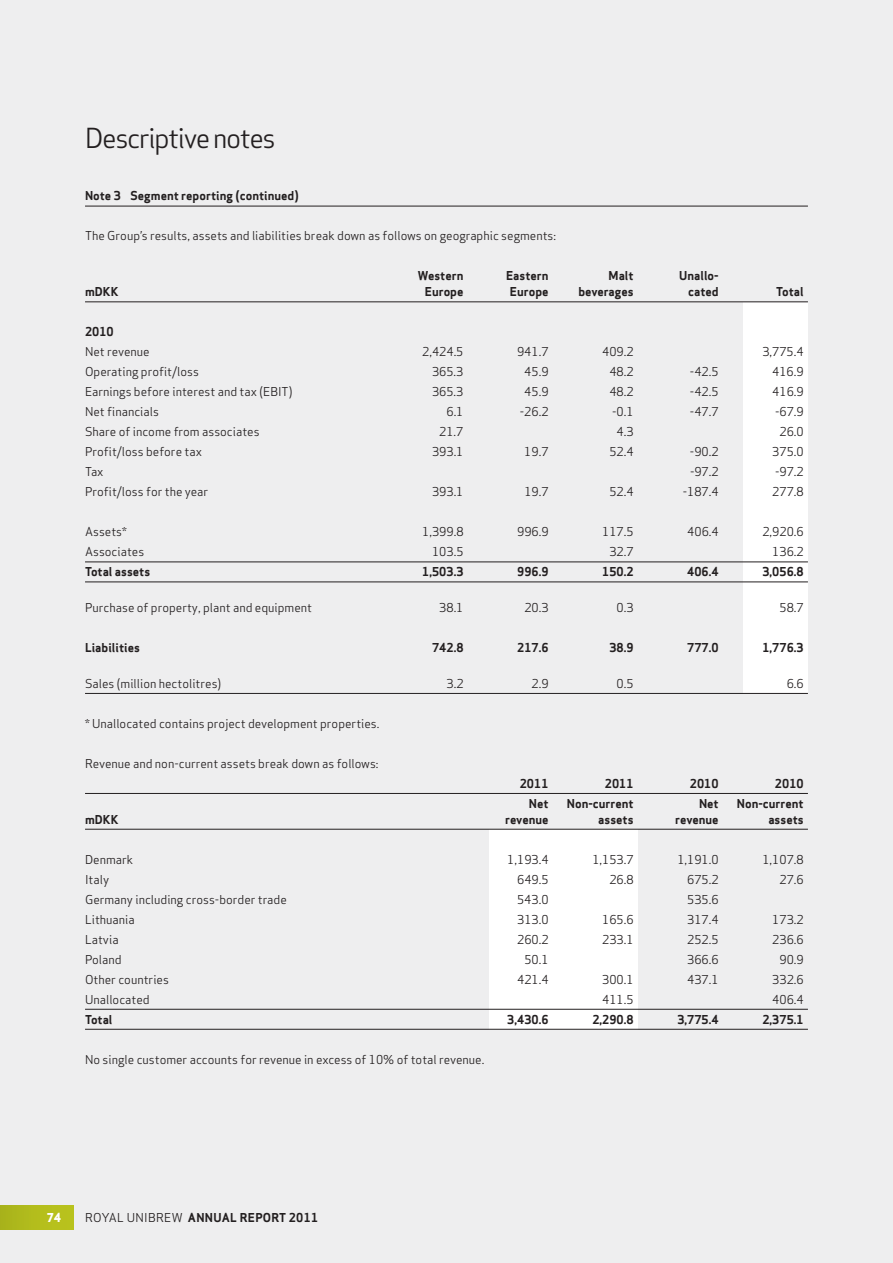
<style>
.page{position:relative;width:893px;height:1263px;background:#eeeeef}
.page>*{position:absolute;margin:0;border:0;box-sizing:border-box;transform-origin:0 0}
.t1{font:27px "Apex Sans";letter-spacing:-.05em;color:#231f20}
.t2{font:12px "Apex Sans";color:#231f20}
.t3{font:700 12px "Apex Sans";color:#231f20}
.t4{font:700 12px "Apex Sans";letter-spacing:.025em;color:#231f20}
.t5{font:800 12px "Apex Sans";color:#fff}
</style>
<div class="page">
<div style="left:743px;top:302px;width:65px;height:391px;background:#fff"></div>
<div style="left:489px;top:829px;width:149px;height:200px;background:#fff"></div>
<hr style="left:85px;top:206px;width:723px;height:1px;background:#231f20">
<hr style="left:85px;top:302px;width:723px;height:1px;background:#231f20">
<hr style="left:85px;top:562px;width:723px;height:1px;background:#231f20">
<hr style="left:85px;top:582px;width:723px;height:1px;background:#231f20">
<hr style="left:85px;top:693px;width:723px;height:1px;background:#231f20">
<hr style="left:85px;top:793px;width:723px;height:1px;background:#231f20">
<hr style="left:85px;top:829px;width:723px;height:1px;background:#231f20">
<hr style="left:85px;top:1009px;width:723px;height:1px;background:#231f20">
<hr style="left:85px;top:1029px;width:723px;height:1px;background:#231f20">
<div style="left:0;top:1206px;width:74px;height:23px;background:#b4bd1c"></div>
<h1 class="t1" style="left:85px;top:116px;width:192px">Descriptive notes</h1>
<p class="t3" style="left:85px;top:188px;width:215px">Note 3 Segment reporting (continued)</p>
<p class="t2" style="left:85px;top:226px;width:473px">The Group’s results, assets and liabilities break down as follows on geographic segments:</p>
<p class="t3" style="left:418px;top:268px;width:47px">Western</p>
<p class="t3" style="left:506px;top:268px;width:79px">Eastern M</p>
<p class="t3" style="left:619px;top:268px;width:16px">alt</p>
<p class="t3" style="left:679px;top:268px;width:41px">Unallo-</p>
<p class="t3" style="left:85px;top:284px;width:35px">mDKK</p>
<p class="t3" style="left:425px;top:284px;width:40px">Europe</p>
<p class="t3" style="left:510px;top:284px;width:40px">Europe</p>
<p class="t3" style="left:578px;top:284px;width:57px">beverages</p>
<p class="t3" style="left:688px;top:284px;width:32px">cated</p>
<p class="t3" style="left:776px;top:284px;width:29px">Total</p>
<p class="t3" style="left:85px;top:324px;width:30px">2010</p>
<p class="t2" style="left:85px;top:342px;width:66px">Net revenue</p>
<p class="t2" style="left:422px;top:342px;width:43px">2,424.5</p>
<p class="t2" style="left:517px;top:342px;width:33px">941.7</p>
<p class="t2" style="left:602px;top:342px;width:33px">409.2</p>
<p class="t2" style="left:762px;top:342px;width:43px">3,775.4</p>
<p class="t2" style="left:85px;top:362px;width:115px">Operating profit/loss</p>
<p class="t2" style="left:432px;top:362px;width:33px">365.3</p>
<p class="t2" style="left:524px;top:362px;width:26px">45.9</p>
<p class="t2" style="left:609px;top:362px;width:26px">48.2</p>
<p class="t2" style="left:690px;top:362px;width:30px">-42.5</p>
<p class="t2" style="left:772px;top:362px;width:33px">416.9</p>
<p class="t2" style="left:85px;top:382px;width:209px">Earnings before interest and tax (EBIT)</p>
<p class="t2" style="left:432px;top:382px;width:33px">365.3</p>
<p class="t2" style="left:524px;top:382px;width:26px">45.9</p>
<p class="t2" style="left:609px;top:382px;width:26px">48.2</p>
<p class="t2" style="left:690px;top:382px;width:30px">-42.5</p>
<p class="t2" style="left:772px;top:382px;width:33px">416.9</p>
<p class="t2" style="left:85px;top:402px;width:75px">Net financials</p>
<p class="t2" style="left:446px;top:402px;width:19px">6.1</p>
<p class="t2" style="left:520px;top:402px;width:30px">-26.2</p>
<p class="t2" style="left:612px;top:402px;width:23px">-0.1</p>
<p class="t2" style="left:690px;top:402px;width:30px">-47.7</p>
<p class="t2" style="left:775px;top:402px;width:30px">-67.9</p>
<p class="t2" style="left:85px;top:422px;width:176px">Share of income from associates</p>
<p class="t2" style="left:439px;top:422px;width:26px">21.7</p>
<p class="t2" style="left:617px;top:422px;width:19px">4.3</p>
<p class="t2" style="left:779px;top:422px;width:26px">26.0</p>
<p class="t2" style="left:85px;top:442px;width:118px">Profit/loss before tax</p>
<p class="t2" style="left:432px;top:442px;width:33px">393.1</p>
<p class="t2" style="left:524px;top:442px;width:26px">19.7</p>
<p class="t2" style="left:609px;top:442px;width:26px">52.4</p>
<p class="t2" style="left:690px;top:442px;width:30px">-90.2</p>
<p class="t2" style="left:772px;top:442px;width:33px">375.0</p>
<p class="t2" style="left:85px;top:462px;width:20px">Tax</p>
<p class="t2" style="left:690px;top:462px;width:30px">-97.2</p>
<p class="t2" style="left:775px;top:462px;width:30px">-97.2</p>
<p class="t2" style="left:85px;top:482px;width:125px">Profit/loss for the year</p>
<p class="t2" style="left:432px;top:482px;width:33px">393.1</p>
<p class="t2" style="left:524px;top:482px;width:26px">19.7</p>
<p class="t2" style="left:609px;top:482px;width:26px">52.4</p>
<p class="t2" style="left:683px;top:482px;width:37px">-187.4</p>
<p class="t2" style="left:772px;top:482px;width:33px">277.8</p>
<p class="t2" style="left:85px;top:522px;width:43px">Assets*</p>
<p class="t2" style="left:422px;top:522px;width:43px">1,399.8</p>
<p class="t2" style="left:517px;top:522px;width:33px">996.9</p>
<p class="t2" style="left:602px;top:522px;width:33px">117.5</p>
<p class="t2" style="left:687px;top:522px;width:33px">406.4</p>
<p class="t2" style="left:762px;top:522px;width:43px">2,920.6</p>
<p class="t2" style="left:85px;top:542px;width:61px">Associates</p>
<p class="t2" style="left:432px;top:542px;width:33px">103.5</p>
<p class="t2" style="left:609px;top:542px;width:26px">32.7</p>
<p class="t2" style="left:772px;top:542px;width:33px">136.2</p>
<p class="t3" style="left:85px;top:564px;width:67px">Total assets</p>
<p class="t3" style="left:422px;top:564px;width:43px">1,503.3</p>
<p class="t3" style="left:517px;top:564px;width:33px">996.9</p>
<p class="t3" style="left:602px;top:564px;width:33px">150.2</p>
<p class="t3" style="left:687px;top:564px;width:33px">406.4</p>
<p class="t3" style="left:762px;top:564px;width:43px">3,056.8</p>
<p class="t2" style="left:85px;top:598px;width:229px">Purchase of property, plant and equipment</p>
<p class="t2" style="left:439px;top:598px;width:26px">38.1</p>
<p class="t2" style="left:524px;top:598px;width:26px">20.3</p>
<p class="t2" style="left:617px;top:598px;width:19px">0.3</p>
<p class="t2" style="left:779px;top:598px;width:26px">58.7</p>
<p class="t3" style="left:85px;top:640px;width:57px">Liabilities</p>
<p class="t3" style="left:432px;top:640px;width:33px">742.8</p>
<p class="t3" style="left:517px;top:640px;width:33px">217.6</p>
<p class="t3" style="left:609px;top:640px;width:26px">38.9</p>
<p class="t3" style="left:687px;top:640px;width:33px">777.0</p>
<p class="t3" style="left:762px;top:640px;width:43px">1,776.3</p>
<p class="t2" style="left:85px;top:673px;width:138px">Sales (million hectolitres)</p>
<p class="t2" style="left:446px;top:673px;width:19px">3.2</p>
<p class="t2" style="left:531px;top:673px;width:19px">2.9</p>
<p class="t2" style="left:617px;top:673px;width:19px">0.5</p>
<p class="t2" style="left:787px;top:673px;width:19px">6.6</p>
<p class="t2" style="left:85px;top:713px;width:296px">* Unallocated contains project development properties.</p>
<p class="t2" style="left:85px;top:753px;width:295px">Revenue and non-current assets break down as follows:</p>
<p class="t3" style="left:520px;top:775px;width:30px">2011</p>
<p class="t3" style="left:605px;top:775px;width:30px">2011</p>
<p class="t3" style="left:690px;top:775px;width:30px">2010</p>
<p class="t3" style="left:775px;top:775px;width:30px">2010</p>
<p class="t3" style="left:529px;top:795px;width:21px">Net</p>
<p class="t3" style="left:567px;top:795px;width:68px">Non-current</p>
<p class="t3" style="left:699px;top:795px;width:21px">Net</p>
<p class="t3" style="left:737px;top:795px;width:68px">Non-current</p>
<p class="t3" style="left:85px;top:811px;width:35px">mDKK</p>
<p class="t3" style="left:505px;top:811px;width:45px">revenue</p>
<p class="t3" style="left:598px;top:811px;width:37px">assets</p>
<p class="t3" style="left:675px;top:811px;width:45px">revenue</p>
<p class="t3" style="left:768px;top:811px;width:37px">assets</p>
<p class="t2" style="left:85px;top:849px;width:50px">Denmark</p>
<p class="t2" style="left:507px;top:849px;width:43px">1,193.4</p>
<p class="t2" style="left:592px;top:849px;width:43px">1,153.7</p>
<p class="t2" style="left:677px;top:849px;width:43px">1,191.0</p>
<p class="t2" style="left:762px;top:849px;width:43px">1,107.8</p>
<p class="t2" style="left:85px;top:869px;width:26px">Italy</p>
<p class="t2" style="left:517px;top:869px;width:33px">649.5</p>
<p class="t2" style="left:609px;top:869px;width:26px">26.8</p>
<p class="t2" style="left:687px;top:869px;width:33px">675.2</p>
<p class="t2" style="left:779px;top:869px;width:26px">27.6</p>
<p class="t2" style="left:85px;top:889px;width:203px">Germany including cross-border trade</p>
<p class="t2" style="left:517px;top:889px;width:33px">543.0</p>
<p class="t2" style="left:687px;top:889px;width:33px">535.6</p>
<p class="t2" style="left:85px;top:909px;width:51px">Lithuania</p>
<p class="t2" style="left:517px;top:909px;width:33px">313.0</p>
<p class="t2" style="left:602px;top:909px;width:33px">165.6</p>
<p class="t2" style="left:687px;top:909px;width:33px">317.4</p>
<p class="t2" style="left:772px;top:909px;width:33px">173.2</p>
<p class="t2" style="left:85px;top:929px;width:35px">Latvia</p>
<p class="t2" style="left:517px;top:929px;width:33px">260.2</p>
<p class="t2" style="left:602px;top:929px;width:33px">233.1</p>
<p class="t2" style="left:687px;top:929px;width:33px">252.5</p>
<p class="t2" style="left:772px;top:929px;width:33px">236.6</p>
<p class="t2" style="left:85px;top:949px;width:38px">Poland</p>
<p class="t2" style="left:524px;top:949px;width:26px">50.1</p>
<p class="t2" style="left:687px;top:949px;width:33px">366.6</p>
<p class="t2" style="left:779px;top:949px;width:26px">90.9</p>
<p class="t2" style="left:85px;top:969px;width:85px">Other countries</p>
<p class="t2" style="left:517px;top:969px;width:33px">421.4</p>
<p class="t2" style="left:602px;top:969px;width:33px">300.1</p>
<p class="t2" style="left:687px;top:969px;width:33px">437.1</p>
<p class="t2" style="left:772px;top:969px;width:33px">332.6</p>
<p class="t2" style="left:85px;top:989px;width:66px">Unallocated</p>
<p class="t2" style="left:602px;top:989px;width:33px">411.5</p>
<p class="t2" style="left:772px;top:989px;width:33px">406.4</p>
<p class="t3" style="left:85px;top:1011px;width:29px">Total</p>
<p class="t3" style="left:507px;top:1011px;width:43px">3,430.6</p>
<p class="t3" style="left:592px;top:1011px;width:43px">2,290.8</p>
<p class="t3" style="left:677px;top:1011px;width:43px">3,775.4</p>
<p class="t3" style="left:762px;top:1011px;width:43px">2,375.1</p>
<p class="t2" style="left:85px;top:1049px;width:401px">No single customer accounts for revenue in excess of 10% of total revenue.</p>
<p class="t5" style="left:47px;top:1210px;width:16px">74</p>
<p class="t2" style="left:85px;top:1208px;width:17px">Royal</p>
<p class="t2" style="left:127px;top:1208px;width:18px">Unibrew</p>
<p class="t4" style="left:188px;top:1210px;width:132px">ANNUAL REPORT 2011</p>
</div>
